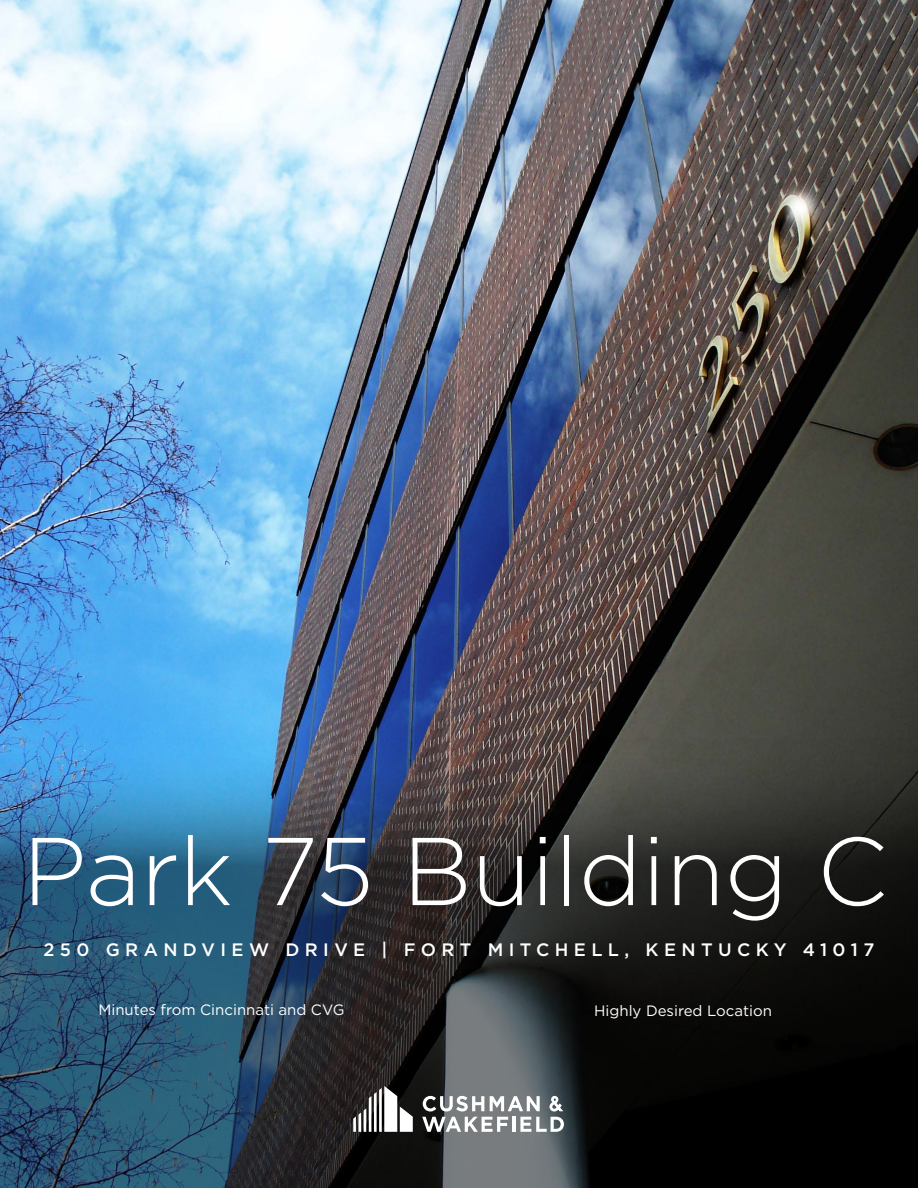
<style>
.page{position:relative;width:918px;height:1188px;background:#fff}
.page>*{position:absolute;margin:0;border:0;box-sizing:border-box;transform-origin:0 0}
.t1{font:300 96px "Gotham";color:#fff}
.t2{font:500 18px "Gotham";letter-spacing:.3em;color:#fff}
.t3{font:15px "Gotham";color:#fff}
</style>
<div class="page">
<img style="left:0;top:0;width:918px;height:738px">
<svg style="left:0;top:738px;width:918px;height:450px;background:#283945"></svg>
<svg style="left:353px;top:1086px;width:60px;height:46px"></svg>
<svg style="left:422px;top:1096px;width:142px;height:36px"></svg>
<h1 class="t1" style="left:22px;top:810px;width:867px">Park 75 Building C</h1>
<p class="t2" style="left:44px;top:938px;width:832px">250 GRANDVIEW DRIVE | FORT MITCHELL, KENTUCKY 41017</p>
<p class="t3" style="left:98px;top:1000px;width:248px">Minutes from Cincinnati and CVG</p>
<p class="t3" style="left:594px;top:1001px;width:179px">Highly Desired Location</p>
</div>
